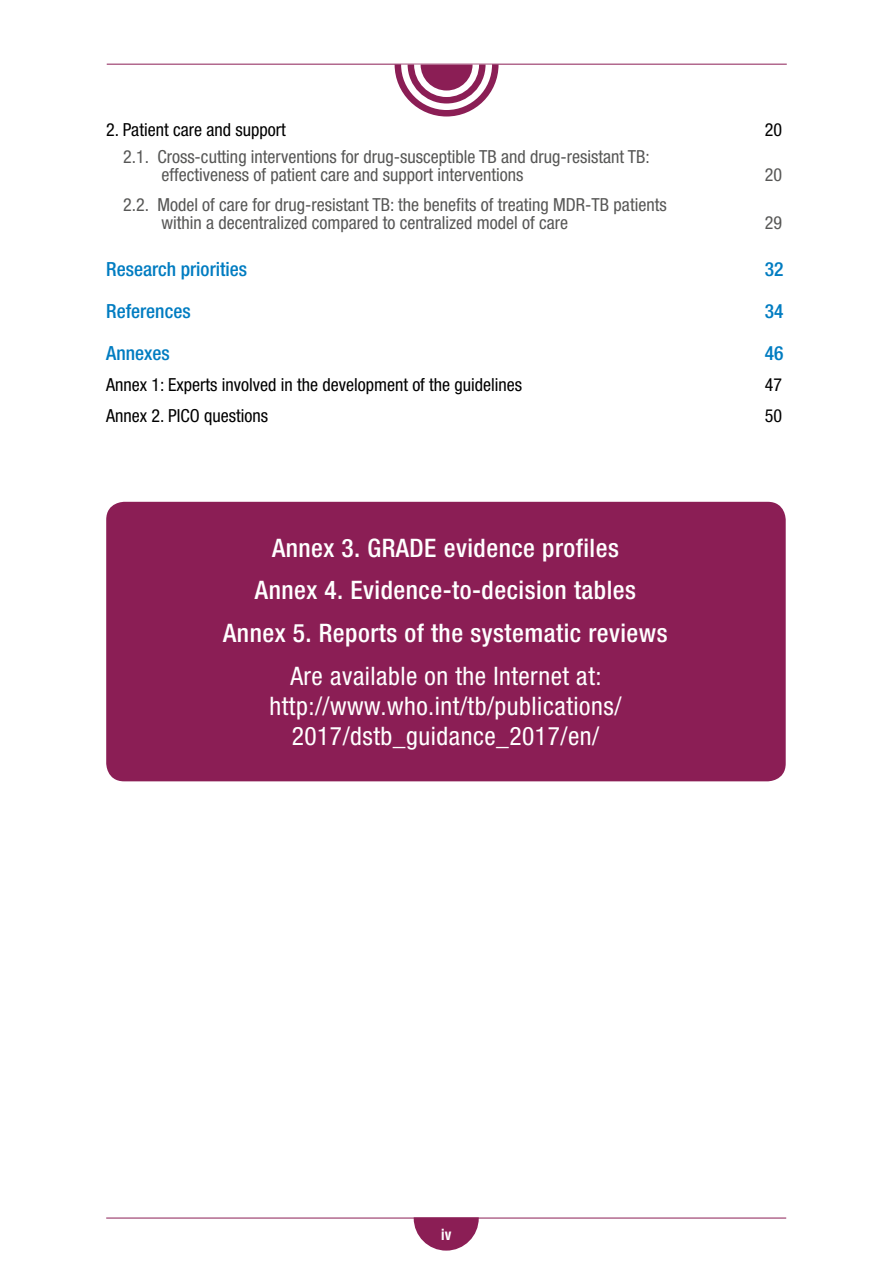
<style>
.page{position:relative;width:893px;height:1263px;background:#fff}
.page>*{position:absolute;margin:0;border:0;box-sizing:border-box;transform-origin:0 0}
.t1{font:500 condensed 25.5px/42.8px "Helvetica Neue LT Std";letter-spacing:.02em;color:#fff;text-align:center}
.t2{font:condensed 25.5px/30px "Helvetica Neue LT Std";letter-spacing:.02em;color:#fff;text-align:center}
.t3{font:500 condensed 19.5px "Helvetica Neue LT Std";color:#007cc1}
.t4{font:condensed 18px/18px "Helvetica Neue LT Std";color:#575756}
.t5{font:condensed 18px "Helvetica Neue LT Std";color:#000}
.t6{font:700 condensed 15px "Helvetica";color:#fff}
</style>
<div class="page">
<hr style="left:107px;top:64px;width:680px;height:1px;background:#8b1e55">
<svg style="left:414px;top:1217px;width:65px;height:33px"></svg>
<hr style="left:106px;top:1218px;width:680px;height:1px;background:#8b1e55">
<svg style="left:395px;top:65px;width:104px;height:51px"></svg>
<div style="left:106px;top:502px;width:680px;height:279px;background:#8b1e55;border-radius:18px"></div>
<p class="t5" style="left:106px;top:119px;width:181px">2. Patient care and support</p>
<p class="t5" style="left:765px;top:119px;width:19px">20</p>
<p class="t4" style="left:162px;top:147px;width:490px;text-indent:-38px">2.1. Cross-cutting interventions for drug-susceptible TB and drug-resistant TB: effectiveness of patient care and support interventions</p>
<p class="t4" style="left:765px;top:165px;width:19px">20</p>
<p class="t4" style="left:162px;top:196px;width:507px;text-indent:-38px">2.2. Model of care for drug-resistant TB: the benefits of treating MDR-TB patients within a decentralized compared to centralized model of care</p>
<p class="t4" style="left:765px;top:214px;width:19px">29</p>
<p class="t3" style="left:106px;top:257px;width:142px">Research priorities</p>
<p class="t3" style="left:765px;top:257px;width:20px">32</p>
<p class="t3" style="left:106px;top:300px;width:86px">References</p>
<p class="t3" style="left:765px;top:300px;width:20px">34</p>
<p class="t3" style="left:106px;top:342px;width:65px">Annexes</p>
<p class="t3" style="left:765px;top:342px;width:20px">46</p>
<p class="t5" style="left:106px;top:374px;width:417px">Annex 1: Experts involved in the development of the guidelines</p>
<p class="t5" style="left:765px;top:374px;width:19px">47</p>
<p class="t5" style="left:106px;top:405px;width:163px">Annex 2. PICO questions</p>
<p class="t5" style="left:765px;top:405px;width:19px">50</p>
<h1 class="t1" style="left:223px;top:526px;width:446px">Annex 3. GRADE evidence profiles<br>Annex 4. Evidence-to-decision tables<br>Annex 5. Reports of the systematic reviews</h1>
<h1 class="t2" style="left:270px;top:661px;width:353px">Are available on the Internet at: http://www.who.int/tb/publications/<br>2017/dstb_guidance_2017/en/</h1>
<p class="t6" style="left:441px;top:1225px;width:12px">iv</p>
</div>
